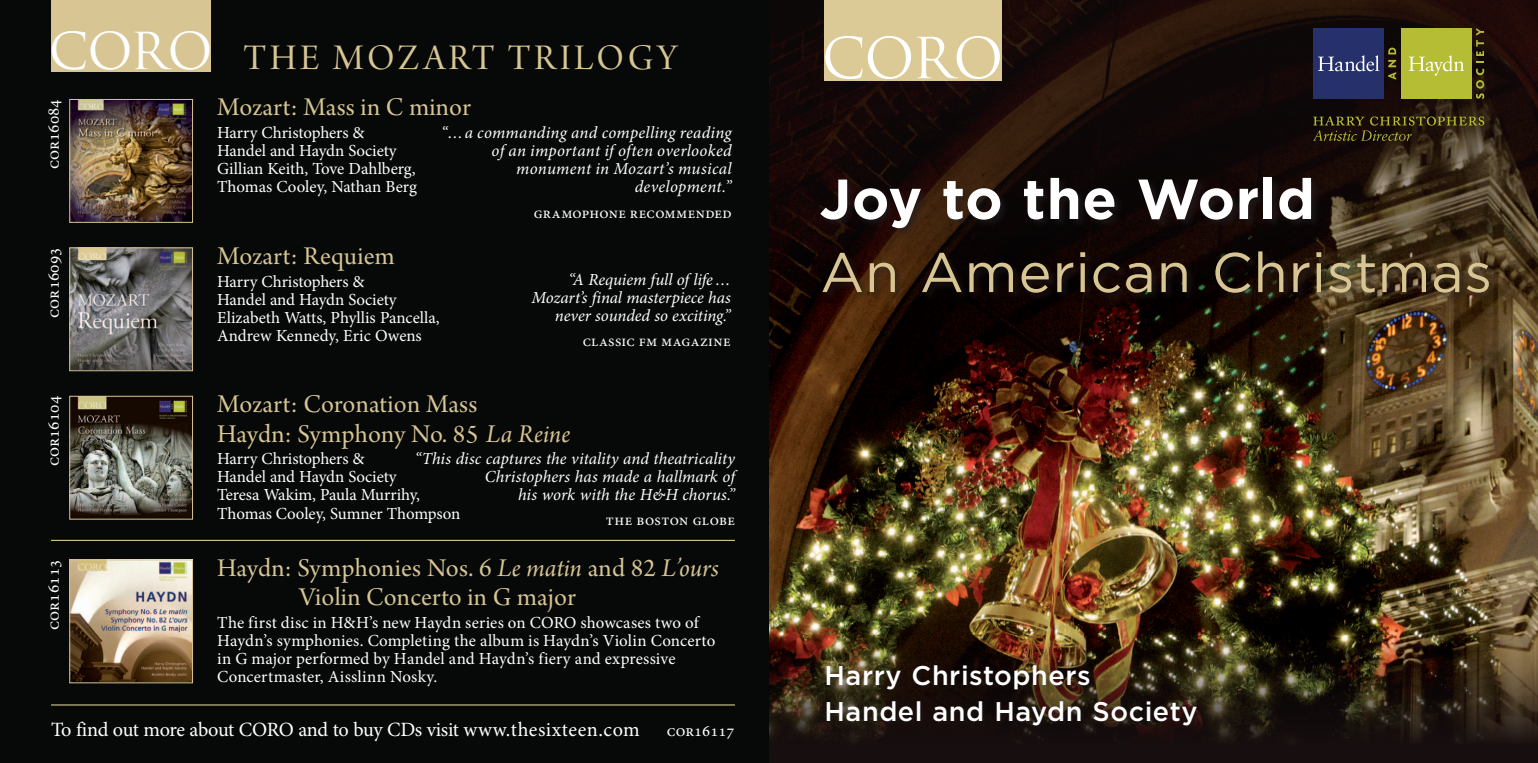
<style>
.page{position:relative;width:1538px;height:763px;background:#fff}
.page>*{position:absolute;margin:0;border:0;box-sizing:border-box;transform-origin:0 0}
.t1{font:700 56.25px "Gotham";letter-spacing:.01em;color:#fff}
.t2{font:55.57px "Gotham";letter-spacing:.015em;color:#d7c593}
.t3{font:54.9px "Trajan";color:#fff}
.t4{font:49.5px "Trajan";color:#fff}
.t5{font:38.25px "Arno Pro Display";letter-spacing:.09em;color:#d7c593}
.t6{font:27px/29.2px "Arno Pro Subhead";letter-spacing:.01em;color:#d7c593}
.t7{font:500 27px/36px "Gotham";letter-spacing:.02em;color:#fff}
.t8{font:20.25px "Minion Pro";letter-spacing:-.02em;color:#fff}
.t9{font:17.1px "Minion Pro";color:#fff}
.t10{font:16.88px/18px "Minion Pro";letter-spacing:-.005em;color:#fff}
.t11{font:italic 16.88px/18px "Minion Pro";letter-spacing:.005em;color:#fff;text-align:right}
.t12{font:16.65px "Minion Pro";color:#fff}
.t13{font:15.75px "Minion Pro";letter-spacing:.02em;color:#fff}
.s1{font-family:"Arno Pro Italic Subhead"}
</style>
<div class="page">
<div style="left:0;top:0;width:769px;height:762px;background:#070909"></div>
<div style="left:51px;top:0;width:160px;height:71px;background:#d7c593"></div>
<hr style="left:51px;top:704px;width:684px;height:1px;background:#d7c593">
<hr style="left:51px;top:539px;width:684px;height:1px;background:#d7c593">
<img style="left:71px;top:101px;width:120px;height:119px">
<div style="left:69px;top:99px;width:124px;height:123px;border:1px solid #d7c593"></div>
<img style="left:71px;top:249px;width:120px;height:120px">
<div style="left:69px;top:247px;width:124px;height:124px;border:1px solid #d7c593"></div>
<img style="left:71px;top:561px;width:120px;height:119px">
<div style="left:69px;top:559px;width:124px;height:123px;border:1px solid #d7c593"></div>
<img style="left:71px;top:398px;width:120px;height:119px">
<div style="left:69px;top:396px;width:124px;height:123px;border:1px solid #d7c593"></div>
<div style="left:769px;top:0;width:768px;height:762px;background:#160e0f"></div>
<img style="left:769px;top:303px;width:768px;height:438px">
<svg style="left:769px;top:0;width:768px;height:303px"></svg>
<div style="left:824px;top:0;width:177px;height:81px;background:#dbca95"></div>
<svg style="left:1312px;top:116px;width:171px;height:25px"></svg>
<div style="left:1400px;top:28px;width:71px;height:71px;background:#b4bd34"></div>
<div style="left:1313px;top:28px;width:70px;height:71px;background:#26316b"></div>
<svg style="left:1318px;top:55px;width:61px;height:16px"></svg>
<svg style="left:1408px;top:55px;width:55px;height:21px"></svg>
<svg style="left:1475px;top:69px;width:8px;height:30px"></svg>
<svg style="left:1475px;top:28px;width:8px;height:35px"></svg>
<svg style="left:1387px;top:60px;width:8px;height:20px"></svg>
<svg style="left:1387px;top:48px;width:8px;height:6px"></svg>
<div style="left:824px;top:662px;width:379px;height:69px;background:#231f20;opacity:.24"></div>
<div style="left:819px;top:177px;width:679px;height:125px;background:#231f20;opacity:.59"></div>
<h3 class="t4" style="left:49px;top:21px;width:165px">CORO</h3>
<h3 class="t5" style="left:243px;top:37px;width:435px">THE MOZART TRILOGY</h3>
<p class="t9" style="left:42px;top:169px;width:72px;rotate:-90deg">cor16084</p>
<p class="t9" style="left:42px;top:317px;width:72px;rotate:-90deg">cor16093</p>
<p class="t9" style="left:42px;top:466px;width:72px;rotate:-90deg">cor16104</p>
<p class="t9" style="left:42px;top:629px;width:72px;rotate:-90deg">cor16113</p>
<h3 class="t6" style="left:217px;top:94px;width:255px">Mozart: Mass in C minor</h3>
<p class="t10" style="left:217px;top:124px;width:201px">Harry Christophers &amp;<br>Handel and Haydn Society<br>Gillian Keith, Tove Dahlberg,<br>Thomas Cooley, Nathan Berg</p>
<p class="t11" style="left:441px;top:124px;width:292px">“…a commanding and compelling reading of an important if often overlooked monument in Mozart’s musical development.”</p>
<p class="t13" style="left:534px;top:202px;width:199px">gramophone recommended</p>
<h3 class="t6" style="left:217px;top:243px;width:179px">Mozart: Requiem</h3>
<p class="t10" style="left:217px;top:272px;width:224px">Harry Christophers &amp;<br>Handel and Haydn Society<br>Elizabeth Watts, Phyllis Pancella,<br>Andrew Kennedy, Eric Owens</p>
<p class="t11" style="left:531px;top:270px;width:201px">“A Requiem full of life …<br>Mozart’s final masterpiece has never sounded so exciting.”</p>
<p class="t13" style="left:582px;top:330px;width:149px">classic fm magazine</p>
<h3 class="t6" style="left:217px;top:391px;width:354px">Mozart: Coronation Mass<br>Haydn: Symphony No. 85 <span class="s1">La Reine</span></h3>
<p class="t10" style="left:217px;top:450px;width:245px">Harry Christophers &amp;<br>Handel and Haydn Society<br>Teresa Wakim, Paula Murrihy,<br>Thomas Cooley, Sumner Thompson</p>
<p class="t11" style="left:415px;top:449px;width:321px">“This disc captures the vitality and theatricality<br>Christophers has made a hallmark of<br>his work with the H&amp;H chorus.”</p>
<p class="t13" style="left:605px;top:509px;width:131px">the boston globe</p>
<h3 class="t6" style="left:299px;top:554px;width:421px;text-indent:-82px">Haydn: Symphonies Nos. 6 <span class="s1">Le matin</span> and 82 <span class="s1">L’ours<br></span>Violin Concerto in G major</h3>
<p class="t10" style="left:217px;top:613px;width:499px">The first disc in H&amp;H’s new Haydn series on CORO showcases two of Haydn’s symphonies. Completing the album is Haydn’s Violin Concerto in G major performed by Handel and Haydn’s fiery and expressive Concertmaster, Aisslinn Nosky.</p>
<p class="t8" style="left:51px;top:715px;width:590px">To find out more about CORO and to buy CDs visit www.thesixteen.com</p>
<p class="t12" style="left:666px;top:719px;width:69px">cor16117</p>
<h3 class="t3" style="left:821px;top:25px;width:183px">CORO</h3>
<h1 class="t1" style="left:819px;top:166px;width:497px">Joy to the World</h1>
<h2 class="t2" style="left:820px;top:241px;width:673px">An American Christmas</h2>
<h3 class="t7" style="left:824px;top:656px;width:374px">Harry Christophers<br>Handel and Haydn Society</h3>
</div>
